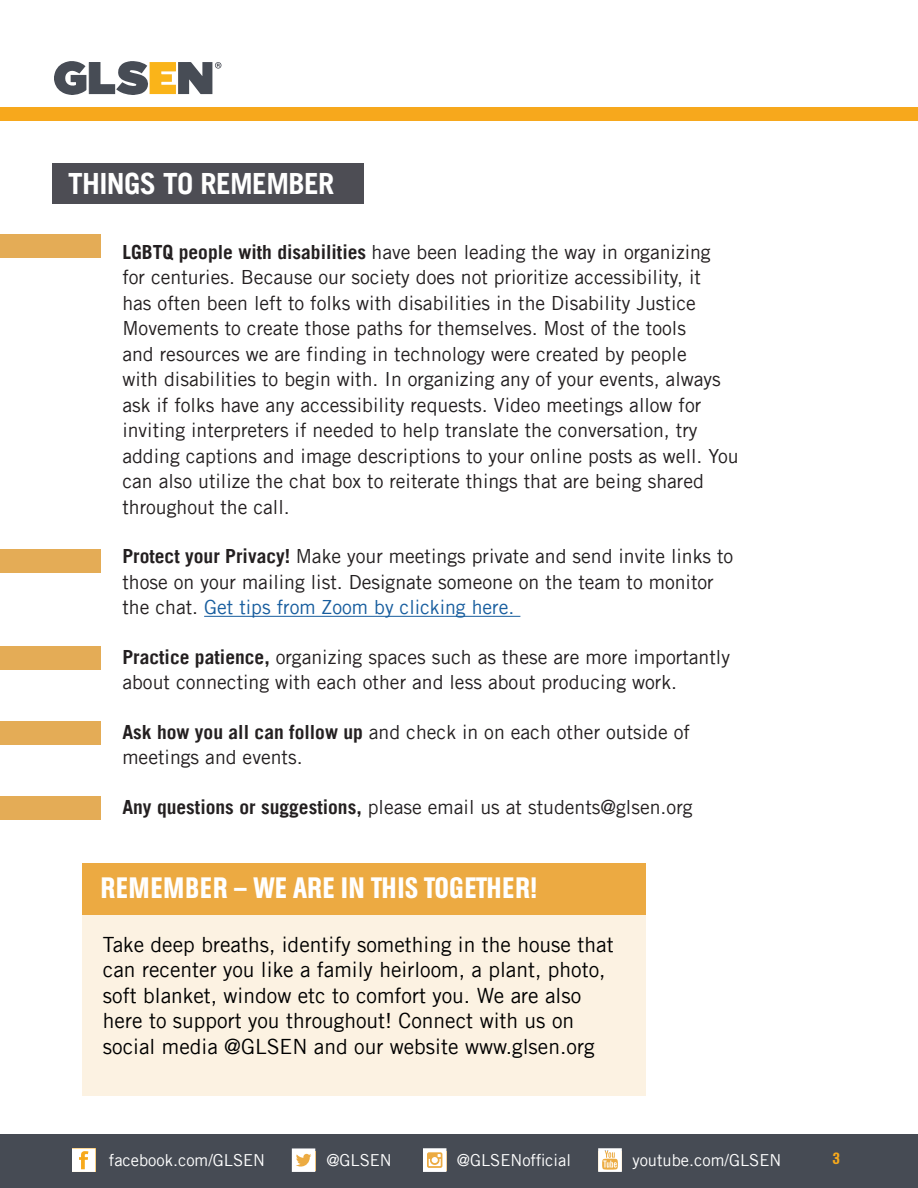
<style>
.page{position:relative;width:918px;height:1188px;background:#fff}
.page>*{position:absolute;margin:0;border:0;box-sizing:border-box;transform-origin:0 0}
.Subtitle{font:500 29.25px "AG Buch Condensed BQ";letter-spacing:.02em;color:#fff}
.t1{font:700 29.25px "Trade Gothic LT";letter-spacing:-.02em;color:#fff}
.t2{font:21px/25.5px "Trade Gothic LT";color:#000}
.t3{font:19.5px/25.5px "Trade Gothic LT";color:#231f20}
.t4{font:16.5px "Trade Gothic LT";color:#fff}
.t5{font:500 16.5px "AG Buch Condensed BQ";color:#f7a91b}
.s1{font-weight:700}
.s2{color:#175d9e}
</style>
<div class="page">
<div style="left:0;top:1134px;width:918px;height:54px;background:#464b54"></div>
<svg style="left:72px;top:1148px;width:23px;height:24px"></svg>
<svg style="left:292px;top:1148px;width:23px;height:24px"></svg>
<svg style="left:423px;top:1148px;width:23px;height:24px"></svg>
<svg style="left:598px;top:1148px;width:24px;height:24px"></svg>
<div style="left:82px;top:863px;width:563px;height:51px;background:#ecaa42"></div>
<svg style="left:54px;top:61px;width:167px;height:34px"></svg>
<div style="left:0;top:107px;width:918px;height:14px;background:#f7a81c"></div>
<div style="left:82px;top:914px;width:563px;height:181px;background:#fcf2e2"></div>
<div style="left:52px;top:163px;width:312px;height:41px;background:#4d4d54"></div>
<hr style="left:204px;top:616px;width:316px;height:1px;background:#175d9e">
<div style="left:0;top:234px;width:101px;height:23px;background:#e4ac56"></div>
<div style="left:0;top:549px;width:101px;height:23px;background:#e4ac56"></div>
<div style="left:0;top:646px;width:101px;height:24px;background:#e4ac56"></div>
<div style="left:0;top:721px;width:101px;height:24px;background:#e4ac56"></div>
<div style="left:0;top:796px;width:101px;height:24px;background:#e4ac56"></div>
<p class="t1" style="left:68px;top:166px;width:268px">THINGS TO REMEMBER</p>
<p class="t3" style="left:122px;top:239px;width:618px"><span class="s1">LGBTQ people with disabilities</span> have been leading the way in organizing<br>for centuries. Because our society does not prioritize accessibility, it<br>has often been left to folks with disabilities in the Disability Justice Movements to create those paths for themselves. Most of the tools<br>and resources we are finding in technology were created by people<br>with disabilities to begin with. In organizing any of your events, always ask if folks have any accessibility requests. Video meetings allow for inviting interpreters if needed to help translate the conversation, try adding captions and image descriptions to your online posts as well. You can also utilize the chat box to reiterate things that are being shared throughout the call.</p>
<p class="t3" style="left:122px;top:543px;width:612px"><span class="s1">Protect your Privacy!</span> Make your meetings private and send invite links to those on your mailing list. Designate someone on the team to monitor the chat. <span class="s2">Get tips from Zoom by clicking here.</span></p>
<p class="t3" style="left:122px;top:644px;width:609px"><span class="s1">Practice patience,</span> organizing spaces such as these are more importantly about connecting with each other and less about producing work.</p>
<p class="t3" style="left:122px;top:719px;width:569px"><span class="s1">Ask how you all can follow up</span> and check in on each other outside of meetings and events.</p>
<p class="t3" style="left:122px;top:794px;width:572px"><span class="s1">Any questions or suggestions,</span> please email us at students@glsen.org</p>
<p class="Subtitle" style="left:101px;top:871px;width:438px">REMEMBER – WE ARE IN THIS TOGETHER!</p>
<p class="t2" style="left:103px;top:931px;width:512px">Take deep breaths, identify something in the house that can recenter you like a family heirloom, a plant, photo, soft blanket, window etc to comfort you. We are also here to support you throughout! Connect with us on social media @GLSEN and our website www.glsen.org</p>
<p class="t4" style="left:109px;top:1150px;width:158px">facebook.com/GLSEN</p>
<p class="t4" style="left:326px;top:1150px;width:67px">@GLSEN</p>
<p class="t4" style="left:457px;top:1150px;width:116px">@GLSENofficial</p>
<p class="t4" style="left:632px;top:1150px;width:150px">youtube.com/GLSEN</p>
<p class="t5" style="left:832px;top:1148px;width:9px">3</p>
</div>
